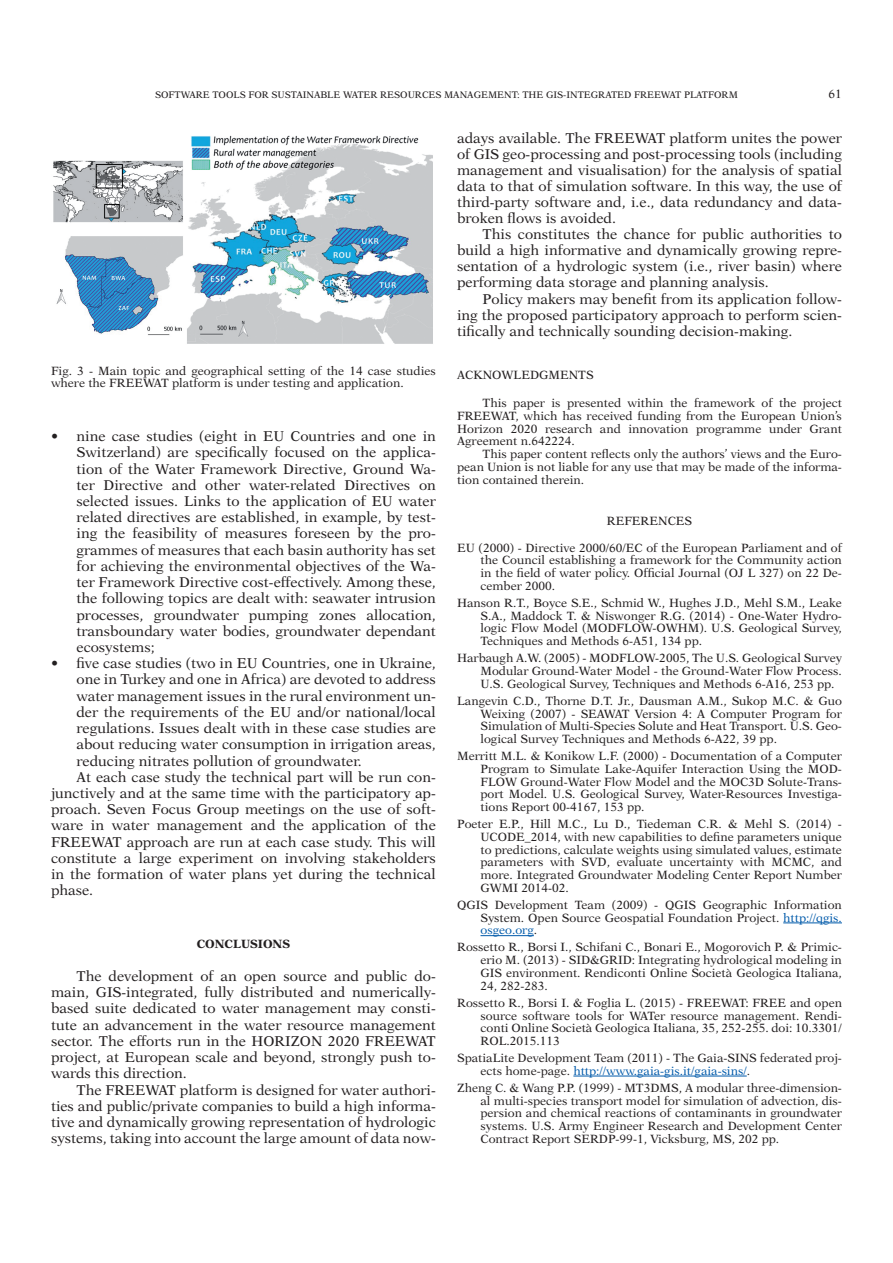
<style>
.page{position:relative;width:893px;height:1263px;background:#fff}
.page>*{position:absolute;margin:0;border:0;box-sizing:border-box;transform-origin:0 0}
.Testo{font:14.25px/16.2px "New Aster";color:#231f20;text-align:justify}
.Reference_TXT{font:12px/12.8px "New Aster";color:#231f20;text-align:justify}
.Abstract{font:12px/12.8px "New Aster";color:#231f20;text-align:justify}
.dida{font:12px/12.8px "New Aster";color:#231f20}
.sottotitolo{font:12px "New Aster";color:#231f20}
.sottotitolo_bold{font:700 12px "New Aster";color:#231f20}
.Reference{font:12px "New Aster";color:#231f20}
.t1{font:9.6px "New Aster";color:#231f20}
.s1{color:#015aaa}
</style>
<div class="page">
<hr style="left:783px;top:923px;width:59px;height:1px;background:#015aaa">
<hr style="left:480px;top:935px;width:54px;height:1px;background:#015aaa">
<hr style="left:573px;top:1076px;width:174px;height:1px;background:#015aaa">
<img style="left:53px;top:135px;width:380px;height:209px">
<p class="t1" style="left:155px;top:89px;width:14px">Software</p>
<p class="t1" style="left:212px;top:89px;width:8px">tools</p>
<p class="t1" style="left:248px;top:89px;width:8px">for</p>
<p class="t1" style="left:272px;top:89px;width:8px">sustainable</p>
<p class="t1" style="left:343px;top:89px;width:8px">water</p>
<p class="t1" style="left:380px;top:89px;width:8px">resources</p>
<p class="t1" style="left:444px;top:89px;width:9px">management</p>
<p class="t1" style="left:517px;top:89px;width:14px">: the</p>
<p class="t1" style="left:546px;top:89px;width:28px">GIS-integrated</p>
<p class="t1" style="left:634px;top:89px;width:58px">FREEWAT platform</p>
<p class="Reference_TXT" style="left:829px;top:87px;width:15px">61</p>
<p class="dida" style="left:51px;top:364px;width:386px">Fig. 3 - Main topic and geographical setting of the 14 case studies where the FREEWAT platform is under testing and application.</p>
<p class="Testo" style="left:77px;top:428px;width:361px;text-indent:-26px">• nine case studies (eight in EU Countries and one in Switzerland) are specifically focused on the applica&shy;tion of the Water Framework Directive, Ground Wa&shy;ter Directive and other water-related Directives on selected issues. Links to the application of EU water related directives are established, in example, by test&shy;ing the feasibility of measures foreseen by the pro&shy;grammes of measures that each basin authority has set for achieving the environmental objectives of the Wa&shy;ter Framework Directive cost-effectively. Among these, the following topics are dealt with: seawater intrusion processes, groundwater pumping zones allocation, transboundary water bodies, groundwater dependant ecosystems;</p>
<p class="Testo" style="left:77px;top:655px;width:361px;text-indent:-26px">• five case studies (two in EU Countries, one in Ukraine, one in Turkey and one in Africa) are devoted to address water management issues in the rural environment un&shy;der the requirements of the EU and/or national/local regulations. Issues dealt with in these case studies are about reducing water consumption in irrigation areas, reducing nitrates pollution of groundwater.</p>
<p class="Testo" style="left:51px;top:769px;width:386px;text-indent:26px">At each case study the technical part will be run con&shy;junctively and at the same time with the participatory ap&shy;proach. Seven Focus Group meetings on the use of soft&shy;ware in water management and the application of the FREEWAT approach are run at each case study. This will constitute a large experiment on involving stakeholders in the formation of water plans yet during the technical phase.</p>
<p class="sottotitolo_bold" style="left:197px;top:936px;width:95px">CONCLUSIONS</p>
<p class="Testo" style="left:51px;top:968px;width:386px;text-indent:26px">The development of an open source and public do&shy;main, GIS-integrated, fully distributed and numerically&shy;based suite dedicated to water management may consti&shy;tute an advancement in the water resource management sector. The efforts run in the HORIZON 2020 FREEWAT project, at European scale and beyond, strongly push to&shy;wards this direction.</p>
<p class="Testo" style="left:51px;top:1081px;width:386px;text-indent:26px">The FREEWAT platform is designed for water authori&shy;ties and public/private companies to build a high informa&shy;tive and dynamically growing representation of hydrologic systems, taking into account the large amount of data now-</p>
<p class="Testo" style="left:457px;top:130px;width:386px">adays available. The FREEWAT platform unites the power of GIS geo-processing and post-processing tools (including management and visualisation) for the analysis of spatial data to that of simulation software. In this way, the use of third-party software and, i.e., data redundancy and data&shy;broken flows is avoided.</p>
<p class="Testo" style="left:457px;top:226px;width:386px;text-indent:26px">This constitutes the chance for public authorities to build a high informative and dynamically growing repre&shy;sentation of a hydrologic system (i.e., river basin) where performing data storage and planning analysis.</p>
<p class="Testo" style="left:457px;top:290px;width:386px;text-indent:26px">Policy makers may benefit from its application follow&shy;ing the proposed participatory approach to perform scien&shy;tifically and technically sounding decision-making.</p>
<p class="sottotitolo" style="left:457px;top:368px;width:138px">ACKNOWLEDGMENTS</p>
<p class="Abstract" style="left:457px;top:396px;width:386px;text-indent:26px">This paper is presented within the framework of the project FREEWAT, which has received funding from the European Union’s Horizon 2020 research and innovation programme under Grant Agreement n.642224.</p>
<p class="Abstract" style="left:457px;top:447px;width:386px;text-indent:26px">This paper content reflects only the authors’ views and the Euro&shy;pean Union is not liable for any use that may be made of the informa&shy;tion contained therein.</p>
<p class="Reference" style="left:607px;top:514px;width:87px">REFERENCES</p>
<p class="Reference_TXT" style="left:480px;top:541px;width:363px;text-indent:-23px">EU (2000) - Directive 2000/60/EC of the European Parliament and of the Council establishing a framework for the Community action in the field of water policy. Official Journal (OJ L 327) on 22 De&shy;cember 2000.</p>
<p class="Reference_TXT" style="left:480px;top:596px;width:363px;text-indent:-23px">Hanson R.T., Boyce S.E., Schmid W., Hughes J.D., Mehl S.M., Leake S.A., Maddock T. &amp; Niswonger R.G. (2014) - One-Water Hydro&shy;logic Flow Model (MODFLOW-OWHM). U.S. Geological Survey, Techniques and Methods 6-A51, 134 pp.</p>
<p class="Reference_TXT" style="left:480px;top:652px;width:363px;text-indent:-23px">Harbaugh A.W. (2005) - MODFLOW-2005, The U.S. Geological Survey Modular Ground-Water Model - the Ground-Water Flow Process.<br>U.S. Geological Survey, Techniques and Methods 6-A16, 253 pp.</p>
<p class="Reference_TXT" style="left:480px;top:694px;width:363px;text-indent:-23px">Langevin C.D., Thorne D.T. Jr., Dausman A.M., Sukop M.C. &amp; Guo Weixing (2007) - SEAWAT Version 4: A Computer Program for Simulation of Multi-Species Solute and Heat Transport. U.S. Geo&shy;logical Survey Techniques and Methods 6-A22, 39 pp.</p>
<p class="Reference_TXT" style="left:480px;top:749px;width:363px;text-indent:-23px">Merritt M.L. &amp; Konikow L.F. (2000) - Documentation of a Computer Program to Simulate Lake-Aquifer Interaction Using the MOD-FLOW Ground-Water Flow Model and the MOC3D Solute-Trans&shy;port Model. U.S. Geological Survey, Water-Resources Investiga&shy;tions Report 00-4167, 153 pp.</p>
<p class="Reference_TXT" style="left:480px;top:817px;width:363px;text-indent:-23px">Poeter E.P., Hill M.C., Lu D., Tiedeman C.R. &amp; Mehl S. (2014) - UCODE_2014, with new capabilities to define parameters unique to predictions, calculate weights using simulated values, estimate parameters with SVD, evaluate uncertainty with MCMC, and more. Integrated Groundwater Modeling Center Report Number GWMI 2014-02.</p>
<p class="Reference_TXT" style="left:480px;top:898px;width:363px;text-indent:-23px">QGIS Development Team (2009) - QGIS Geographic Information System. Open Source Geospatial Foundation Project. <span class="s1">http://qgis. osgeo.org</span>.</p>
<p class="Reference_TXT" style="left:480px;top:941px;width:363px;text-indent:-23px">Rossetto R., Borsi I., Schifani C., Bonari E., Mogorovich P. &amp; Primic&shy;erio M. (2013) - SID&amp;GRID: Integrating hydrological modeling in GIS environment. Rendiconti Online Società Geologica Italiana, 24, 282-283.</p>
<p class="Reference_TXT" style="left:480px;top:996px;width:363px;text-indent:-23px">Rossetto R., Borsi I. &amp; Foglia L. (2015) - FREEWAT: FREE and open source software tools for WATer resource management. Rendi&shy;conti Online Società Geologica Italiana, 35, 252-255. doi: 10.3301/ ROL.2015.113</p>
<p class="Reference_TXT" style="left:480px;top:1051px;width:363px;text-indent:-23px">SpatiaLite Development Team (2011) - The Gaia-SINS federated proj&shy;ects home-page. <span class="s1">http://www.gaia-gis.it/gaia-sins/</span>.</p>
<p class="Reference_TXT" style="left:480px;top:1081px;width:363px;text-indent:-23px">Zheng C. &amp; Wang P.P. (1999) - MT3DMS, A modular three-dimension&shy;al multi-species transport model for simulation of advection, dis&shy;persion and chemical reactions of contaminants in groundwater systems. U.S. Army Engineer Research and Development Center Contract Report SERDP-99-1, Vicksburg, MS, 202 pp.</p>
</div>
